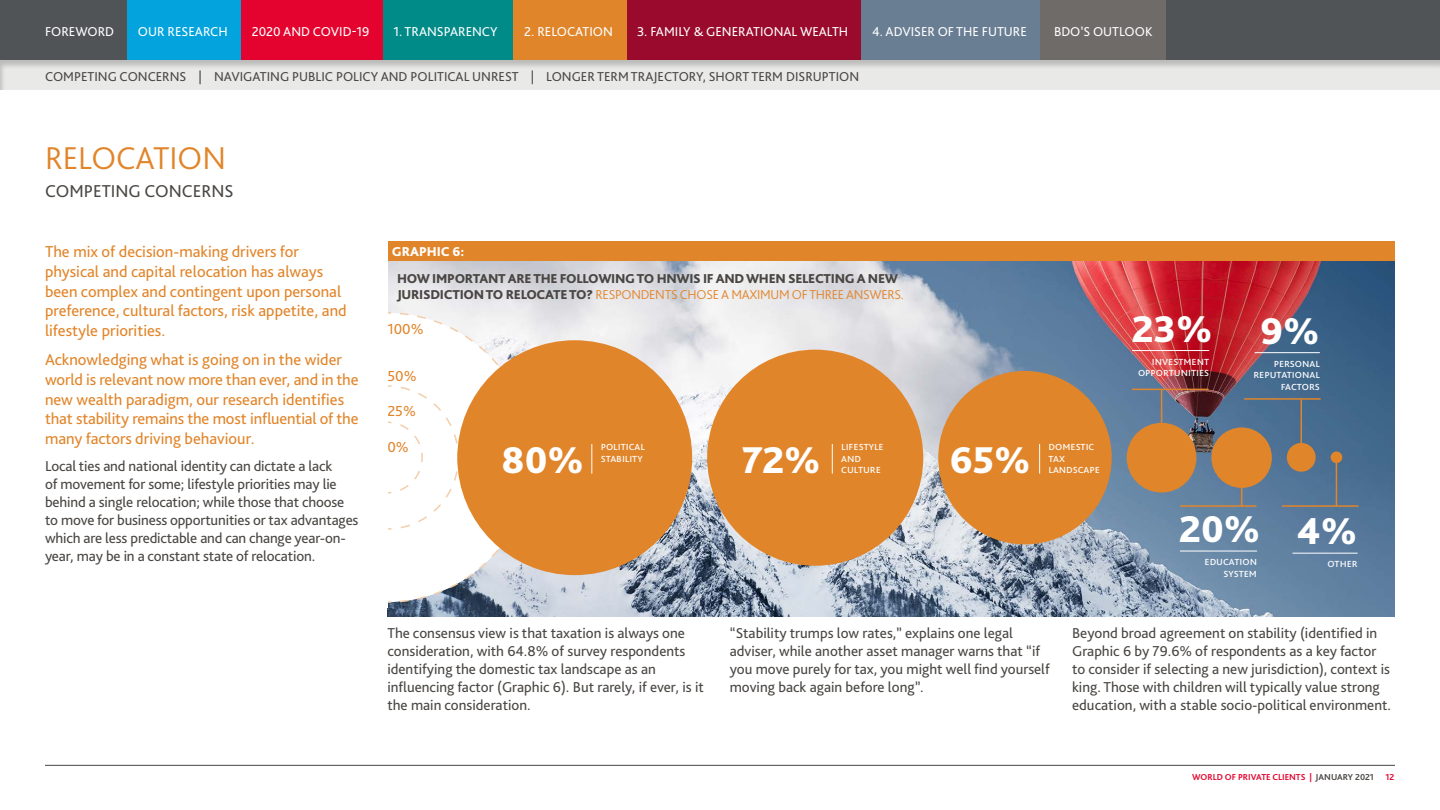
<style>
.page{position:relative;width:1440px;height:810px;background:#fff}
.page>*{position:absolute;margin:0;border:0;box-sizing:border-box;transform-origin:0 0}
.t1{font:800 39px "Bliss Pro";color:#fff}
.t2{font:300 33px "Bliss Pro";color:#e1852a}
.t3{font:18px "Bliss Pro";color:#494643}
.t4{font:16.5px/19.8px "Bliss Pro";letter-spacing:.02em;color:#e1852a}
.t5{font:15.23px "Bliss Pro";color:#e1852a}
.t6{font:15px/18px "Bliss Pro";color:#494643}
.t7{font:800 13.5px/16.2px "Bliss Pro";letter-spacing:-.02em;color:#494643}
.t8{font:13.5px "Bliss Pro";color:#fff}
.t9{font:13.5px "Bliss Pro";color:#494643}
.t10{font:800 13.5px "Bliss Pro";color:#fff}
.t11{font:11.48px/11.5px "Bliss Pro";color:#fff;text-align:right}
.t12{font:700 9px "Bliss Pro";color:#e4032e}
.s1{font-weight:300;color:#e1852a}
.s2{color:#494643}
</style>
<div class="page">
<img style="left:387px;top:260px;width:1008px;height:356px">
<div style="left:387px;top:241px;width:1008px;height:19px;background:#e1852a"></div>
<svg style="left:387px;top:312px;width:146px;height:291px"></svg>
<hr style="left:45px;top:765px;width:1350px;height:1px;background:#494643">
<div style="left:0;top:0;width:1440px;height:61px;background:#505457"></div>
<div style="left:861px;top:0;width:179px;height:61px;background:#697d93"></div>
<div style="left:1040px;top:0;width:126px;height:61px;background:#6e6b68"></div>
<div style="left:627px;top:0;width:234px;height:61px;background:#990a2c"></div>
<div style="left:513px;top:0;width:114px;height:61px;background:#e1852a"></div>
<div style="left:383px;top:0;width:130px;height:61px;background:#008b88"></div>
<div style="left:241px;top:0;width:142px;height:61px;background:#e4032e"></div>
<div style="left:127px;top:0;width:114px;height:61px;background:#03a3dd"></div>
<div style="left:1287px;top:443px;width:29px;height:29px;background:#e1852a;border-radius:50%"></div>
<div style="left:1331px;top:452px;width:11px;height:11px;background:#e1852a;border-radius:50%"></div>
<div style="left:1127px;top:423px;width:69px;height:70px;background:#e1852a;border-radius:50%"></div>
<div style="left:1211px;top:427px;width:61px;height:61px;background:#e1852a;border-radius:50%"></div>
<div style="left:938px;top:371px;width:174px;height:173px;background:#e1852a;border-radius:50%"></div>
<div style="left:457px;top:340px;width:235px;height:235px;background:#e1852a;border-radius:50%"></div>
<div style="left:707px;top:350px;width:216px;height:216px;background:#e1852a;border-radius:50%"></div>
<hr style="left:1161px;top:390px;width:1px;height:38px;background:#e1852a">
<hr style="left:1241px;top:460px;width:1px;height:47px;background:#e1852a">
<hr style="left:1301px;top:399px;width:1px;height:48px;background:#e1852a">
<hr style="left:1336px;top:458px;width:1px;height:49px;background:#e1852a">
<hr style="left:1132px;top:389px;width:77px;height:1px;background:#e1852a">
<hr style="left:1180px;top:505px;width:77px;height:2px;background:#e1852a">
<hr style="left:1244px;top:398px;width:77px;height:2px;background:#e1852a">
<hr style="left:1282px;top:505px;width:76px;height:2px;background:#e1852a">
<hr style="left:1132px;top:350px;width:77px;height:1px;background:#fff">
<hr style="left:1180px;top:551px;width:77px;height:1px;background:#fff">
<hr style="left:591px;top:444px;width:1px;height:30px;background:#fff">
<hr style="left:832px;top:444px;width:1px;height:30px;background:#fff">
<hr style="left:1039px;top:444px;width:1px;height:30px;background:#fff">
<hr style="left:1255px;top:352px;width:65px;height:1px;background:#fff">
<hr style="left:1292px;top:553px;width:66px;height:1px;background:#fff">
<div style="left:0;top:56px;width:1440px;height:35px;background:#000;opacity:.2"></div>
<p class="t8" style="left:45px;top:23px;width:71px">FOREWORD</p>
<p class="t8" style="left:138px;top:23px;width:91px">OUR RESEARCH</p>
<p class="t8" style="left:252px;top:23px;width:119px">2020 AND COVID-19</p>
<p class="t8" style="left:394px;top:23px;width:105px">1. TRANSPARENCY</p>
<p class="t8" style="left:524px;top:23px;width:90px">2. RELOCATION</p>
<p class="t8" style="left:637px;top:23px;width:213px">3. FAMILY &amp; GENERATIONAL WEALTH</p>
<p class="t8" style="left:872px;top:23px;width:156px">4. ADVISER OF THE FUTURE</p>
<p class="t8" style="left:1054px;top:23px;width:100px">BDO’S OUTLOOK</p>
<p class="t9" style="left:45px;top:68px;width:816px">COMPETING CONCERNS | NAVIGATING PUBLIC POLICY AND POLITICAL UNREST | LONGER TERM TRAJECTORY, SHORT TERM DISRUPTION</p>
<h2 class="t2" style="left:45px;top:137px;width:183px">RELOCATION</h2>
<p class="t3" style="left:45px;top:179px;width:190px">COMPETING CONCERNS</p>
<p class="t4" style="left:45px;top:241px;width:303px">The mix of decision-making drivers for physical and capital relocation has always been complex and contingent upon personal preference, cultural factors, risk appetite, and lifestyle priorities.</p>
<p class="t4" style="left:45px;top:349px;width:315px">Acknowledging what is going on in the wider world is relevant now more than ever, and in the new wealth paradigm, our research identifies that stability remains the most influential of the many factors driving behaviour.</p>
<p class="t6" style="left:45px;top:457px;width:315px">Local ties and national identity can dictate a lack<br>of movement for some; lifestyle priorities may lie behind a single relocation; while those that choose to move for business opportunities or tax advantages which are less predictable and can change year-on&shy;year, may be in a constant state of relocation.</p>
<p class="t10" style="left:392px;top:243px;width:74px">GRAPHIC 6:</p>
<p class="t7" style="left:397px;top:270px;width:508px">HOW IMPORTANT ARE THE FOLLOWING TO HNWIS IF AND WHEN SELECTING A NEW<br>JURISDICTION TO RELOCATE TO? <span class="s1">RESPONDENTS CHOSE A MAXIMUM OF THREE ANSWERS.</span></p>
<p class="t5" style="left:387px;top:320px;width:38px">100%</p>
<p class="t5" style="left:387px;top:367px;width:31px">50%</p>
<p class="t5" style="left:387px;top:402px;width:30px">25%</p>
<p class="t5" style="left:387px;top:437px;width:23px">0%</p>
<h1 class="t1" style="left:502px;top:436px;width:84px">80%</h1>
<p class="t11" style="left:601px;top:452px;width:43px">stability</p>
<p class="t11" style="left:841px;top:441px;width:44px;text-align:left">lifestyle and</p>
<p class="t11" style="left:601px;top:441px;width:46px">political</p>
<h1 class="t1" style="left:742px;top:436px;width:80px">72%</h1>
<p class="t11" style="left:841px;top:464px;width:41px">culture</p>
<h1 class="t1" style="left:950px;top:436px;width:82px">65%</h1>
<p class="t11" style="left:1049px;top:441px;width:47px;text-align:left">domestic tax</p>
<p class="t11" style="left:1049px;top:464px;width:53px">landscape</p>
<h1 class="t1" style="left:1132px;top:304px;width:82px">23%</h1>
<p class="t11" style="left:1138px;top:355px;width:73px">investment opportunities</p>
<h1 class="t1" style="left:1260px;top:307px;width:61px">9%</h1>
<p class="t11" style="left:1254px;top:357px;width:68px">personal reputational factors</p>
<h1 class="t1" style="left:1179px;top:505px;width:83px">20%</h1>
<p class="t11" style="left:1205px;top:555px;width:54px">education system</p>
<h1 class="t1" style="left:1297px;top:507px;width:62px">4%</h1>
<p class="t11" style="left:1327px;top:557px;width:32px">other</p>
<p class="t6" style="left:387px;top:624px;width:318px">The consensus view is that taxation is always one consideration, with 64.8% of survey respondents identifying the domestic tax landscape as an influencing factor (Graphic 6). But rarely, if ever, is it the main consideration.</p>
<p class="t6" style="left:730px;top:624px;width:322px">“Stability trumps low rates,” explains one legal adviser, while another asset manager warns that “if you move purely for tax, you might well find yourself moving back again before long”.</p>
<p class="t6" style="left:1072px;top:624px;width:321px">Beyond broad agreement on stability (identified in Graphic 6 by 79.6% of respondents as a key factor to consider if selecting a new jurisdiction), context is king. Those with children will typically value strong education, with a stable socio-political environment.</p>
<p class="t12" style="left:1192px;top:772px;width:183px">WORLD OF PRIVATE CLIENTS | <span class="s2">JANUARY 2021</span></p>
<p class="t12" style="left:1386px;top:772px;width:10px">12</p>
</div>
